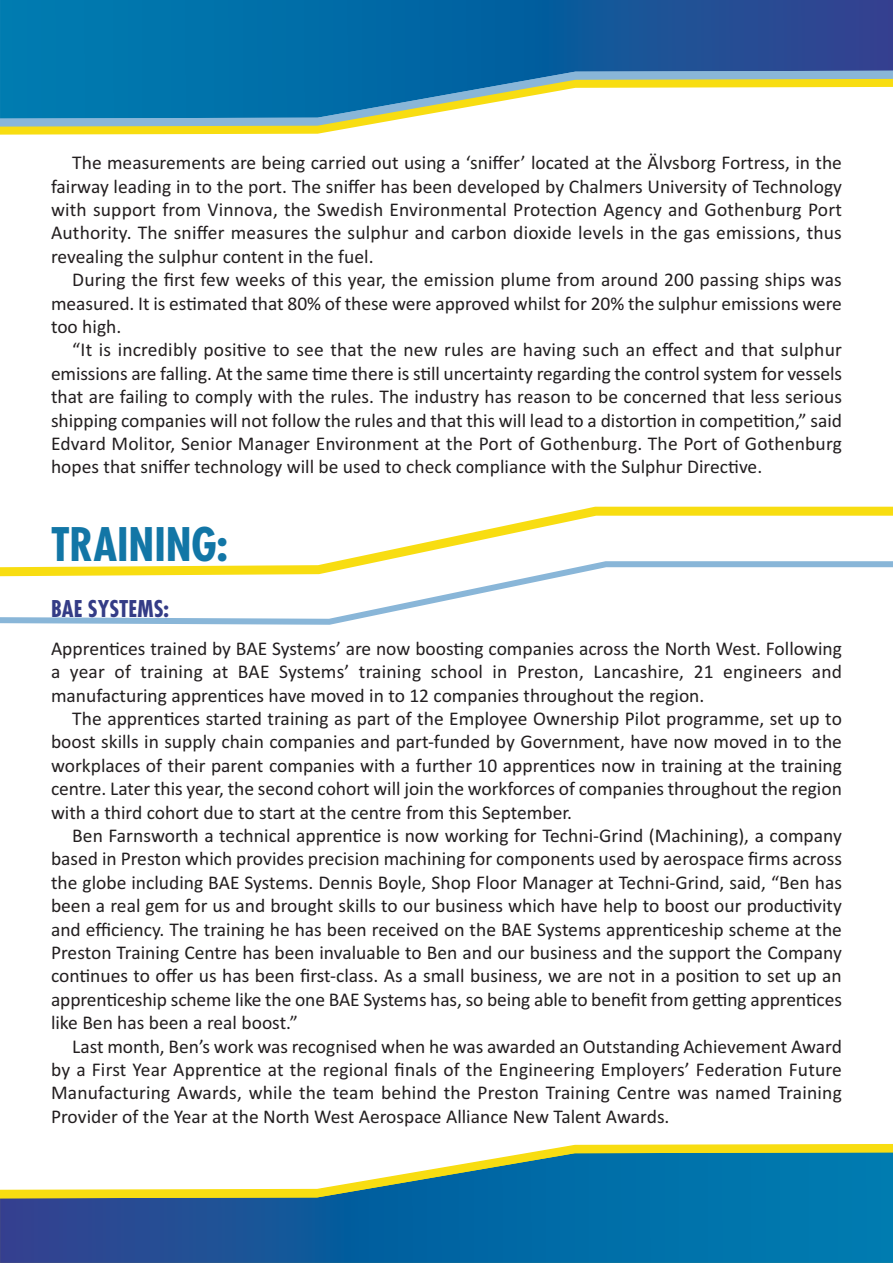
<style>
.page{position:relative;width:893px;height:1263px;background:#fff}
.page>*{position:absolute;margin:0;border:0;box-sizing:border-box;transform-origin:0 0}
.t1{font:700 condensed 45px "Futura";color:#1276a6}
.t2{font:700 condensed 22.5px "Futura";color:#343c86}
.t3{font:19.5px/23.4px "Calibri";color:#231f20;text-align:justify}
</style>
<div class="page">
<svg style="left:533px;top:1144px;width:360px;height:8px;background:#f8e02a"></svg>
<svg style="left:0;top:1152px;width:893px;height:111px"></svg>
<svg style="left:0;top:127px;width:355px;height:8px;background:#f9e235"></svg>
<svg style="left:0;top:119px;width:400px;height:8px;background:#a5c1b2"></svg>
<svg style="left:0;top:0;width:893px;height:119px;background:#3680aa"></svg>
<svg style="left:352px;top:506px;width:541px;height:52px"></svg>
<svg style="left:0;top:558px;width:893px;height:67px"></svg>
<p class="t3" style="left:51px;top:153px;width:793px;text-indent:21px">The measurements are being carried out using a ‘sniffer’ located at the Älvsborg Fortress, in the fairway leading in to the port. The sniffer has been developed by Chalmers University of Technology with support from Vinnova, the Swedish Environmental Protection Agency and Gothenburg Port Authority. The sniffer measures the sulphur and carbon dioxide levels in the gas emissions, thus revealing the sulphur content in the fuel.</p>
<p class="t3" style="left:51px;top:270px;width:792px;text-indent:21px">During the first few weeks of this year, the emission plume from around 200 passing ships was measured. It is estimated that 80% of these were approved whilst for 20% the sulphur emissions were too high.</p>
<p class="t3" style="left:51px;top:340px;width:793px;text-indent:21px">“It is incredibly positive to see that the new rules are having such an effect and that sulphur emissions are falling. At the same time there is still uncertainty regarding the control system for vessels that are failing to comply with the rules. The industry has reason to be concerned that less serious shipping companies will not follow the rules and that this will lead to a distortion in competition,” said Edvard Molitor, Senior Manager Environment at the Port of Gothenburg. The Port of Gothenburg hopes that sniffer technology will be used to check compliance with the Sulphur Directive.</p>
<h1 class="t1" style="left:51px;top:525px;width:178px">TRAINING:</h1>
<p class="t2" style="left:51px;top:598px;width:120px">BAE SYSTEMS:</p>
<p class="t3" style="left:51px;top:638px;width:792px">Apprentices trained by BAE Systems’ are now boosting companies across the North West. Following a year of training at BAE Systems’ training school in Preston, Lancashire, 21 engineers and manufacturing apprentices have moved in to 12 companies throughout the region.</p>
<p class="t3" style="left:51px;top:708px;width:792px;text-indent:21px">The apprentices started training as part of the Employee Ownership Pilot programme, set up to boost skills in supply chain companies and part-funded by Government, have now moved in to the workplaces of their parent companies with a further 10 apprentices now in training at the training centre. Later this year, the second cohort will join the workforces of companies throughout the region with a third cohort due to start at the centre from this September.</p>
<p class="t3" style="left:51px;top:825px;width:792px;text-indent:21px">Ben Farnsworth a technical apprentice is now working for Techni-Grind (Machining), a company based in Preston which provides precision machining for components used by aerospace firms across the globe including BAE Systems. Dennis Boyle, Shop Floor Manager at Techni-Grind, said, “Ben has been a real gem for us and brought skills to our business which have help to boost our productivity and efficiency. The training he has been received on the BAE Systems apprenticeship scheme at the Preston Training Centre has been invaluable to Ben and our business and the support the Company continues to offer us has been first-class. As a small business, we are not in a position to set up an apprenticeship scheme like the one BAE Systems has, so being able to benefit from getting apprentices like Ben has been a real boost.”</p>
<p class="t3" style="left:51px;top:1036px;width:792px;text-indent:21px">Last month, Ben’s work was recognised when he was awarded an Outstanding Achievement Award by a First Year Apprentice at the regional finals of the Engineering Employers’ Federation Future Manufacturing Awards, while the team behind the Preston Training Centre was named Training Provider of the Year at the North West Aerospace Alliance New Talent Awards.</p>
</div>
